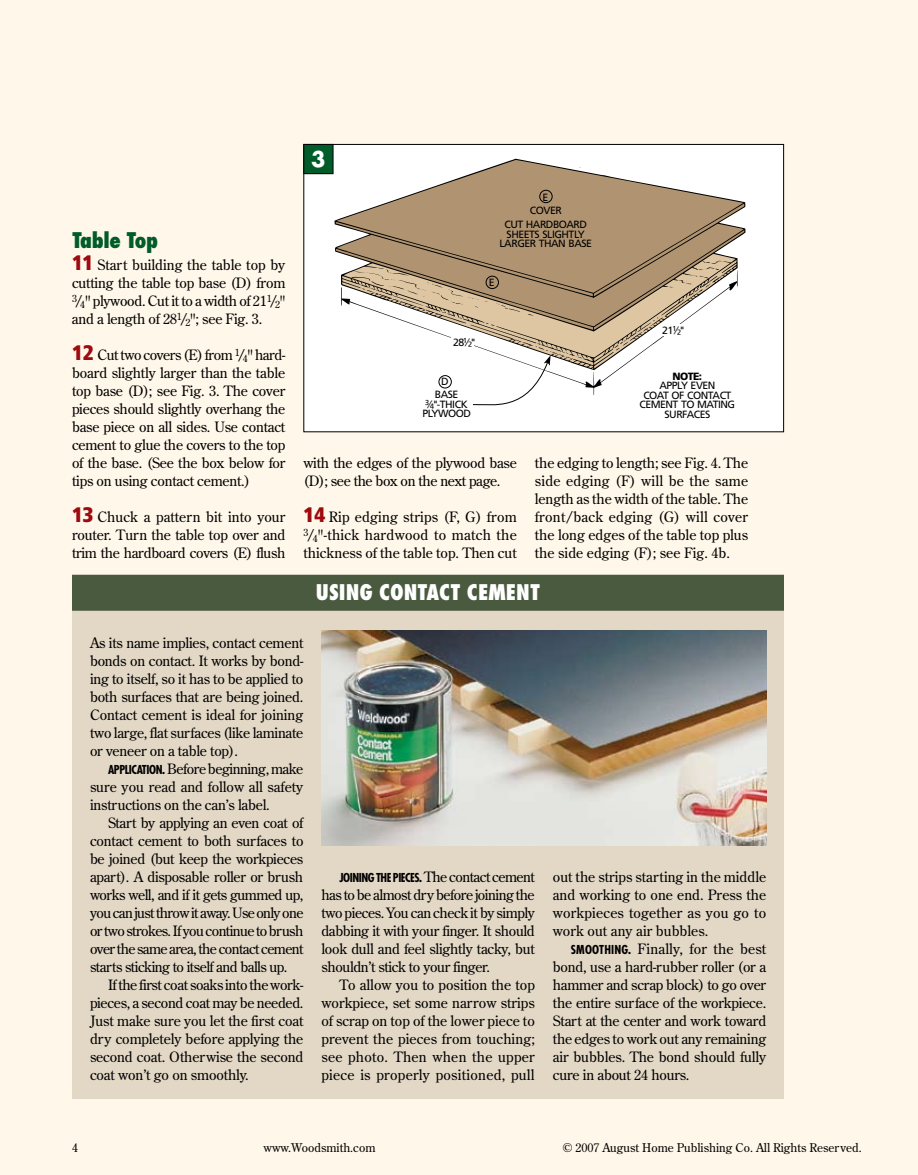
<style>
.page{position:relative;width:918px;height:1175px;background:#fff}
.page>*{position:absolute;margin:0;border:0;box-sizing:border-box;transform-origin:0 0}
.t1{font:800 condensed 21px "Futura";color:#fff}
.t2{font:800 condensed 21px "Futura";letter-spacing:-.015em;color:#005c28}
.t3{font:700 21px "Futura";color:#fff}
.t4{font:14.25px/18px "Century Old Style";letter-spacing:-.015em;color:#000;text-align:justify}
.t5{font:12px "Century Old Style";color:#000}
.t6{font:700 condensed 12px "Futura";color:#000}
.t7{font:10.5px/9.4px "Frutiger";letter-spacing:-.045em;color:#000;text-align:center}
.t8{font:10.5px "Frutiger FE";color:#000}
.t9{font:900 10.5px "Frutiger";color:#000}
.s1{font-family:"Frutiger";font-weight:900;font-stretch:condensed;font-size:21px;color:#9d0a0f}
.s2{font-family:"Frutiger"}
.s3{font-family:"Frutiger FE"}
.s4{font-family:"Futura";font-weight:700;font-stretch:condensed;font-size:12px}
</style>
<div class="page">
<div style="left:0;top:0;width:918px;height:1174px;background:#fff7e9"></div>
<div style="left:72px;top:576px;width:712px;height:522px;background:#e3d8c6"></div>
<div style="left:72px;top:574px;width:712px;height:36px;background:#495a3e"></div>
<div style="left:304px;top:144px;width:480px;height:288px;background:#fff"></div>
<svg style="left:383px;top:160px;width:360px;height:44px;fill:#b09471"></svg>
<div style="left:539px;top:190px;width:14px;height:13px;border:1px solid #000;border-radius:50%"></div>
<svg style="left:336px;top:204px;width:408px;height:202px"></svg>
<div style="left:452px;top:335px;width:22px;height:13px;background:#fff"></div>
<div style="left:660px;top:324px;width:24px;height:12px;background:#fff"></div>
<div style="left:303px;top:144px;width:481px;height:288px;border:1px solid #000"></div>
<img style="left:321px;top:630px;width:445px;height:215px">
<div style="left:304px;top:144px;width:29px;height:30px;background:#005c28"></div>
<div style="left:303px;top:144px;width:30px;height:30px;border:1px solid #000"></div>
<h1 class="t2" style="left:72px;top:226px;width:87px">Table Top</h1>
<p class="t4" style="left:72px;top:255px;width:215px"><span class="s1">11</span> Start building the table top by cutting the table top base (D) from <sup>3</sup>/<sub>4</sub>" plywood. Cut it to a width of 21<sup>1</sup>/<sub>2</sub>" and a length of 28<sup>1</sup>/<sub>2</sub>"; see Fig. 3.</p>
<p class="t4" style="left:72px;top:345px;width:215px"><span class="s1">12</span> Cut two covers (E) from <sup>1</sup>/<sub>4</sub>" hard&shy;board slightly larger than the table top base (D); see Fig. 3. The cover pieces should slightly overhang the base piece on all sides. Use contact cement to glue the covers to the top of the base. (See the box below for tips on using contact cement.)</p>
<p class="t4" style="left:72px;top:507px;width:215px"><span class="s1">13</span> Chuck a pattern bit into your router. Turn the table top over and trim the hardboard covers (E) flush</p>
<h1 class="t3" style="left:311px;top:145px;width:16px">3</h1>
<p class="t7" style="left:543px;top:192px;width:7px">E</p>
<p class="t7" style="left:530px;top:205px;width:33px">COVER</p>
<p class="t7" style="left:500px;top:220px;width:94px">CUT HARDBOARD<br>SHEETS SLIGHTLY<br>LARGER THAN BASE</p>
<p class="t7" style="left:489px;top:278px;width:7px">E</p>
<p class="t8" style="left:453px;top:338px;width:23px"><span class="s2">28</span>!/2"</p>
<p class="t7" style="left:441px;top:377px;width:9px">D</p>
<p class="t7" style="left:422px;top:390px;width:50px">BASE <span class="s3">#/4"</span>-THICK<br>PLYWOOD</p>
<p class="t8" style="left:662px;top:326px;width:23px"><span class="s2">21</span>!/2"</p>
<p class="t9" style="left:673px;top:370px;width:31px">NOTE:</p>
<p class="t7" style="left:640px;top:381px;width:97px">APPLY EVEN<br>COAT OF CONTACT<br>CEMENT TO MATING<br>SURFACES</p>
<p class="t4" style="left:303px;top:453px;width:215px">with the edges of the plywood base (D); see the box on the next page.</p>
<p class="t4" style="left:303px;top:507px;width:215px"><span class="s1">14</span> Rip edging strips (F, G) from <sup>3</sup>/<sub>4</sub>"-thick hardwood to match the thickness of the table top. Then cut</p>
<p class="t4" style="left:535px;top:453px;width:215px">the edging to length; see Fig. 4. The side edging (F) will be the same length as the width of the table. The front/back edging (G) will cover the long edges of the table top plus the side edging (F); see Fig. 4b.</p>
<h1 class="t1" style="left:316px;top:579px;width:226px">USING CONTACT CEMENT</h1>
<p class="t4" style="left:90px;top:633px;width:215px">As its name implies, contact cement bonds on contact. It works by bond&shy;ing to itself, so it has to be applied to both surfaces that are being joined.<br>Contact cement is ideal for joining two large, flat surfaces (like laminate or veneer on a table top).</p>
<p class="t4" style="left:90px;top:759px;width:215px;text-indent:18px"><span class="s4">APPLICATION.</span> Before beginning, make sure you read and follow all safety instructions on the can’s label.</p>
<p class="t4" style="left:90px;top:813px;width:215px;text-indent:18px">Start by applying an even coat of contact cement to both surfaces to be joined (but keep the workpieces apart). A disposable roller or brush works well, and if it gets gummed up, you can just throw it away. Use only one or two strokes. If you continue to brush over the same area, the contact cement starts sticking to itself and balls up.</p>
<p class="t4" style="left:90px;top:975px;width:215px;text-indent:18px">If the first coat soaks into the work&shy;pieces, a second coat may be needed.<br>Just make sure you let the first coat dry completely before applying the second coat. Otherwise the second coat won’t go on smoothly.</p>
<p class="t4" style="left:321px;top:867px;width:215px;text-indent:98px"><span class="s4">.</span> The contact cement has to be almost dry before joining the two pieces. You can check it by simply dabbing it with your finger. It should look dull and feel slightly tacky, but shouldn’t stick to your finger.</p>
<p class="t4" style="left:321px;top:975px;width:215px;text-indent:18px">To allow you to position the top workpiece, set some narrow strips of scrap on top of the lower piece to prevent the pieces from touching; see photo. Then when the upper piece is properly positioned, pull</p>
<p class="t6" style="left:339px;top:870px;width:10px">JOININ</p>
<p class="t6" style="left:368px;top:870px;width:31px">G THE PIECES</p>
<p class="t4" style="left:553px;top:867px;width:215px">out the strips starting in the middle and working to one end. Press the workpieces together as you go to work out any air bubbles.</p>
<p class="t4" style="left:553px;top:939px;width:215px;text-indent:18px"><span class="s4">SMOOTHING.</span> Finally, for the best bond, use a hard-rubber roller (or a hammer and scrap block) to go over the entire surface of the workpiece.<br>Start at the center and work toward the edges to work out any remaining air bubbles. The bond should fully cure in about 24 hours.</p>
<p class="t5" style="left:72px;top:1140px;width:7px">4</p>
<p class="t5" style="left:264px;top:1140px;width:113px">www.Woodsmith.com</p>
<p class="t5" style="left:563px;top:1140px;width:300px">© 2007 August Home Publishing Co. All Rights Reserved.</p>
</div>
